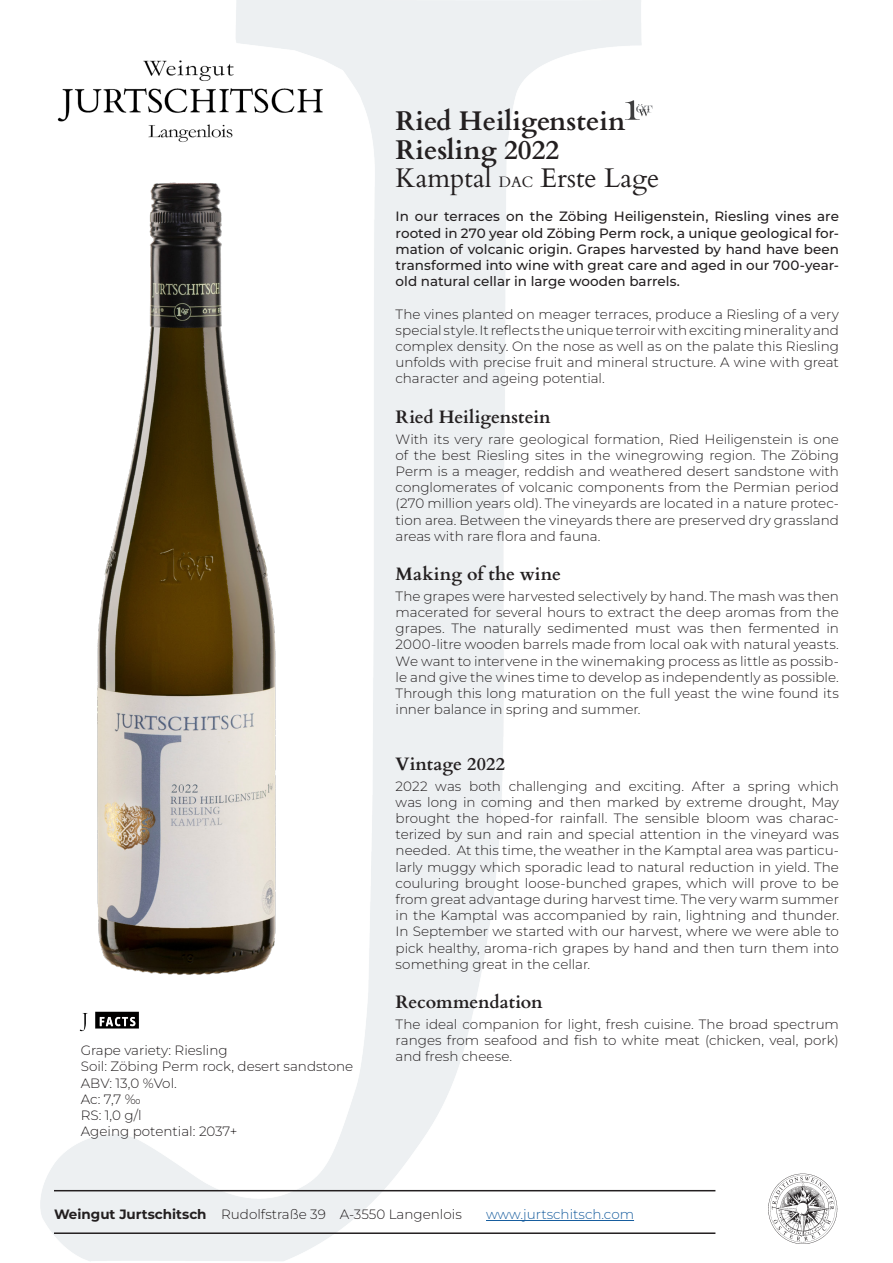
<style>
.page{position:relative;width:893px;height:1263px;background:#fff}
.page>*{position:absolute;margin:0;border:0;box-sizing:border-box;transform-origin:0 0}
.t1{font:700 27px "Cardo";color:#231f20}
.t2{font:27px "Cardo";color:#231f20}
.t3{font:700 18px "Cardo";color:#231f20}
.t4{font:300 13.5px/16.2px "Montserrat";color:#231f20;text-align:justify}
.t5{font:500 13.5px/16.2px "Montserrat";color:#231f20;text-align:justify}
.t6{font:300 13.5px "Montserrat";color:#175d9e}
.s1{font-size:15px}
.s2{font-weight:700}
</style>
<div class="page">
<img style="left:57px;top:54px;width:274px;height:85px">
<img style="left:96px;top:139px;width:180px;height:836px">
<hr style="left:54px;top:1190px;width:661px;height:1px;background:#231f20">
<hr style="left:54px;top:1232px;width:661px;height:2px;background:#231f20">
<hr style="left:486px;top:1220px;width:148px;height:1px;background:#175d9e">
<img style="left:768px;top:1173px;width:70px;height:71px">
<img style="left:79px;top:1011px;width:60px;height:21px">
<svg style="left:625px;top:100px;width:27px;height:20px"></svg>
<p class="t1" style="left:396px;top:99px;width:231px">Ried Heiligenstein</p>
<p class="t1" style="left:396px;top:128px;width:165px">Riesling 2022</p>
<p class="t2" style="left:396px;top:156px;width:265px">Kamptal <span class="s1">DAC</span> Erste Lage</p>
<p class="t5" style="left:396px;top:208px;width:445px">In our terraces on the Zöbing Heiligenstein, Riesling vines are rooted in 270 year old Zöbing Perm rock, a unique geological for&shy;mation of volcanic origin. Grapes harvested by hand have been transformed into wine with great care and aged in our 700-year&shy;old natural cellar in large wooden barrels.</p>
<p class="t4" style="left:396px;top:305px;width:445px">The vines planted on meager terraces, produce a Riesling of a very special style. It reflects the unique terroir with exciting minerality and complex density. On the nose as well as on the palate this Riesling unfolds with precise fruit and mineral structure. A wine with great character and ageing potential.</p>
<p class="t3" style="left:396px;top:402px;width:157px">Ried Heiligenstein</p>
<p class="t4" style="left:396px;top:430px;width:445px">With its very rare geological formation, Ried Heiligenstein is one of the best Riesling sites in the winegrowing region. The Zöbing Perm is a meager, reddish and weathered desert sandstone with conglomerates of volcanic components from the Permian period (270 million years old). The vineyards are located in a nature protec&shy;tion area. Between the vineyards there are preserved dry grassland areas with rare flora and fauna.</p>
<p class="t3" style="left:396px;top:559px;width:167px">Making of the wine</p>
<p class="t4" style="left:396px;top:588px;width:445px">The grapes were harvested selectively by hand. The mash was then macerated for several hours to extract the deep aromas from the grapes. The naturally sedimented must was then fermented in 2000-litre wooden barrels made from local oak with natural yeasts.<br>We want to intervene in the winemaking process as little as possib&shy;le and give the wines time to develop as independently as possible.<br>Through this long maturation on the full yeast the wine found its inner balance in spring and summer.</p>
<p class="t4" style="left:81px;top:1042px;width:148px">Grape variety: Riesling</p>
<p class="t4" style="left:81px;top:1058px;width:274px">Soil: Zöbing Perm rock, desert sandstone</p>
<p class="t4" style="left:81px;top:1074px;width:98px">ABV: 13,0 %Vol.</p>
<p class="t4" style="left:81px;top:1090px;width:62px">Ac: 7,7 ‰</p>
<p class="t4" style="left:81px;top:1107px;width:62px">RS: 1,0 g/l</p>
<p class="t4" style="left:81px;top:1123px;width:158px">Ageing potential: 2037+</p>
<p class="t3" style="left:396px;top:749px;width:111px">Vintage 2022</p>
<p class="t4" style="left:396px;top:777px;width:445px">2022 was both challenging and exciting. After a spring which was long in coming and then marked by extreme drought, May brought the hoped-for rainfall. The sensible bloom was charac&shy;terized by sun and rain and special attention in the vineyard was needed. At this time, the weather in the Kamptal area was particu&shy;larly muggy which sporadic lead to natural reduction in yield. The couluring brought loose-bunched grapes, which will prove to be from great advantage during harvest time. The very warm summer in the Kamptal was accompanied by rain, lightning and thunder.<br>In September we started with our harvest, where we were able to pick healthy, aroma-rich grapes by hand and then turn them into something great in the cellar.</p>
<p class="t3" style="left:396px;top:987px;width:149px">Recommendation</p>
<p class="t4" style="left:396px;top:1016px;width:445px">The ideal companion for light, fresh cuisine. The broad spectrum ranges from seafood and fish to white meat (chicken, veal, pork) and fresh cheese.</p>
<p class="t4" style="left:54px;top:1206px;width:409px"><span class="s2">Weingut Jurtschitsch</span> Rudolfstraße 39 A-3550 Langenlois</p>
<p class="t6" style="left:486px;top:1205px;width:150px">www.jurtschitsch.com</p>
</div>
